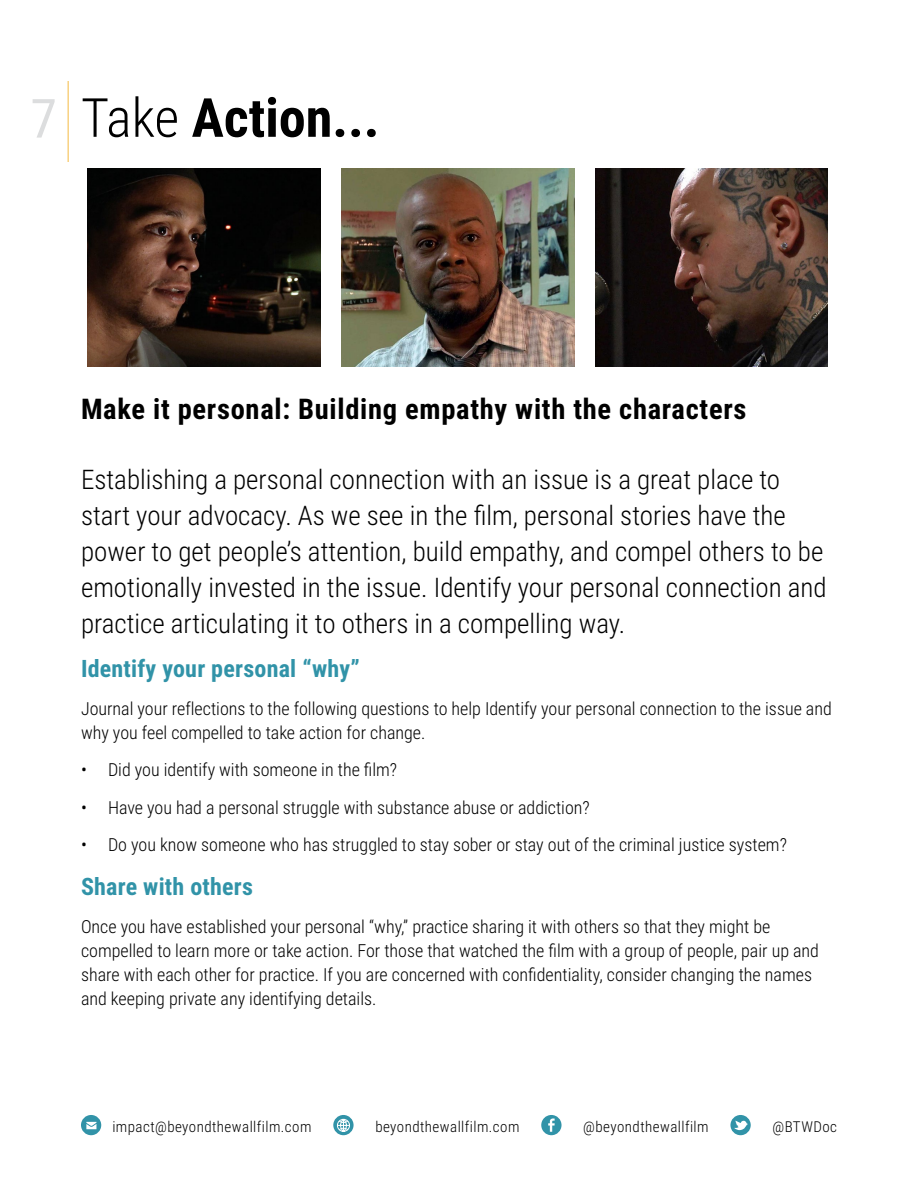
<style>
.page{position:relative;width:918px;height:1188px;background:#fff}
.page>*{position:absolute;margin:0;border:0;box-sizing:border-box;transform-origin:0 0}
.t1{font:700 54px "Roboto Condensed";color:#000}
.t2{font:700 28.5px "Roboto Condensed";letter-spacing:.025em;color:#000}
.t3{font:300 27px/36px "Roboto Condensed";color:#000}
.t4{font:700 24px "Roboto Condensed";letter-spacing:.01em;color:#3193a8}
.t5{font:300 18px/24px "Roboto Condensed";color:#000}
.t6{font:300 15px "Roboto Condensed";letter-spacing:.03em;color:#000}
.s1{font-weight:400;color:#dcddde}
.s2{font-weight:300}
</style>
<div class="page">
<svg style="left:81px;top:1115px;width:20px;height:20px"></svg>
<svg style="left:86px;top:1122px;width:10px;height:7px"></svg>
<div style="left:333px;top:1115px;width:21px;height:20px;background:#3193a8;border-radius:50%"></div>
<svg style="left:337px;top:1118px;width:13px;height:14px"></svg>
<div style="left:541px;top:1115px;width:21px;height:20px;background:#3193a8;border-radius:50%"></div>
<svg style="left:548px;top:1118px;width:7px;height:14px"></svg>
<div style="left:730px;top:1115px;width:21px;height:20px;background:#3193a8;border-radius:50%"></div>
<svg style="left:734px;top:1121px;width:14px;height:9px"></svg>
<hr style="left:68px;top:81px;width:1px;height:81px;background:#f5ba42">
<img style="left:87px;top:168px;width:233px;height:199px">
<img style="left:341px;top:168px;width:233px;height:199px">
<img style="left:595px;top:168px;width:233px;height:199px">
<h1 class="t1" style="left:30px;top:80px;width:351px"><span class="s1">7</span> <span class="s2">Take</span> Action...</h1>
<h2 class="t2" style="left:81px;top:389px;width:667px">Make it personal: Building empathy with the characters</h2>
<p class="t3" style="left:81px;top:460px;width:747px">Establishing a personal connection with an issue is a great place to start your advocacy. As we see in the film, personal stories have the power to get people’s attention, build empathy, and compel others to be emotionally invested in the issue. Identify your personal connection and practice articulating it to others in a compelling way.</p>
<h3 class="t4" style="left:81px;top:652px;width:281px">Identify your personal “why”</h3>
<p class="t5" style="left:81px;top:695px;width:752px">Journal your reflections to the following questions to help Identify your personal connection to the issue and why you feel compelled to take action for change.</p>
<p class="t5" style="left:81px;top:757px;width:318px">• Did you identify with someone in the film?</p>
<p class="t5" style="left:81px;top:794px;width:510px">• Have you had a personal struggle with substance abuse or addiction?</p>
<p class="t5" style="left:81px;top:832px;width:707px">• Do you know someone who has struggled to stay sober or stay out of the criminal justice system?</p>
<h3 class="t4" style="left:81px;top:870px;width:174px">Share with others</h3>
<p class="t5" style="left:81px;top:914px;width:740px">Once you have established your personal “why,” practice sharing it with others so that they might be compelled to learn more or take action. For those that watched the film with a group of people, pair up and share with each other for practice. If you are concerned with confidentiality, consider changing the names and keeping private any identifying details.</p>
<p class="t6" style="left:112px;top:1116px;width:201px">impact@beyondthewallfilm.com</p>
<p class="t6" style="left:375px;top:1116px;width:146px">beyondthewallfilm.com</p>
<p class="t6" style="left:583px;top:1116px;width:127px">@beyondthewallfilm</p>
<p class="t6" style="left:772px;top:1116px;width:66px">@BTWDoc</p>
</div>
